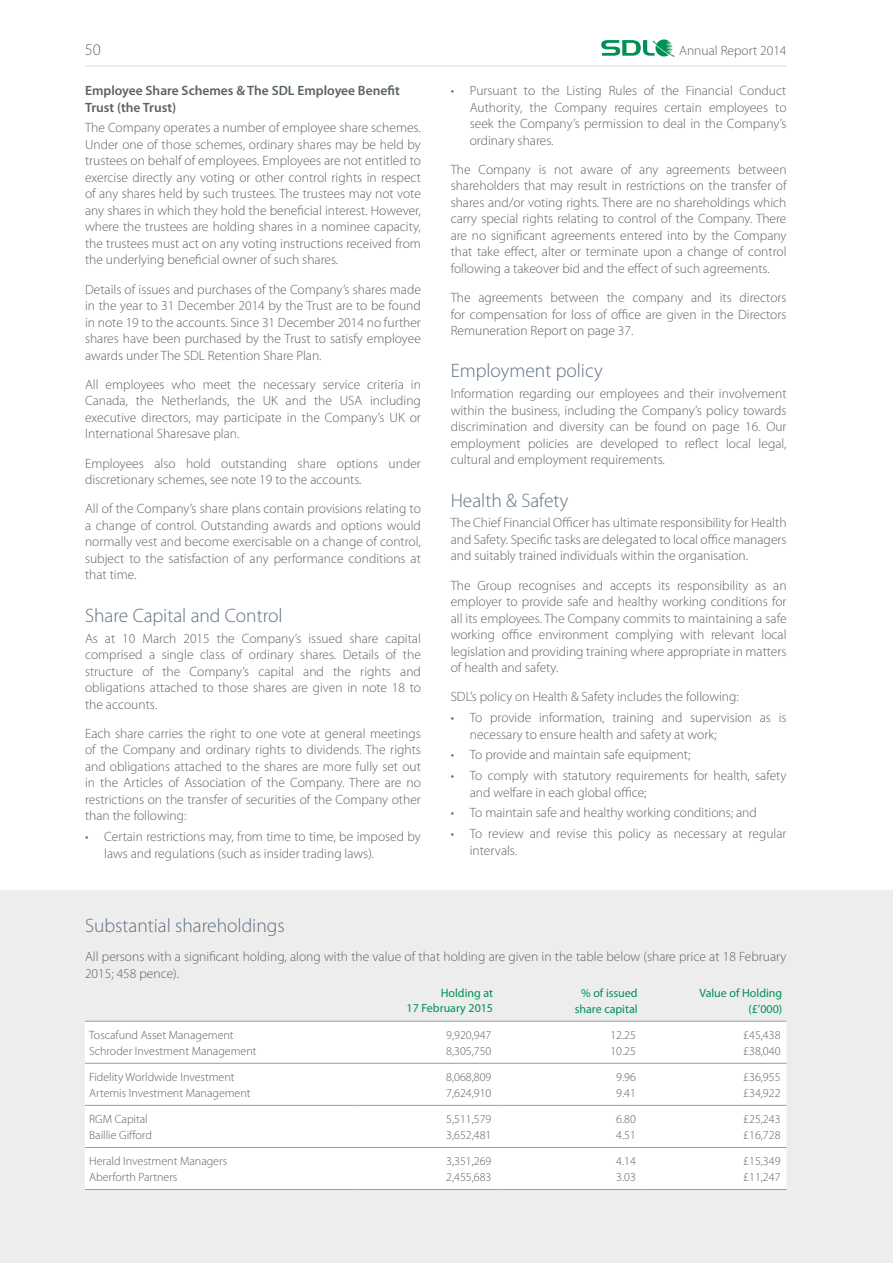
<style>
.page{position:relative;width:893px;height:1263px;background:#fff}
.page>*{position:absolute;margin:0;border:0;box-sizing:border-box;transform-origin:0 0}
.t1{font:300 19.5px "Myriad Pro";color:#607082}
.t2{font:300 16.5px "Myriad Pro";color:#607082}
.t3{font:300 13.5px/16.5px "Myriad Pro";color:#5b6263;text-align:justify}
.t4{font:600 13.5px/16.5px "Myriad Pro";color:#5b6263}
.t5{font:300 12px/16px "Myriad Pro";color:#5b6263}
.t6{font:12px/16px "Myriad Pro";color:#009055;text-align:right}
</style>
<div class="page">
<hr style="left:85px;top:65px;width:702px;height:2px;background:#e7e7eb">
<svg style="left:601px;top:39px;width:74px;height:18px"></svg>
<div style="left:0;top:891px;width:893px;height:372px;background:#ededed"></div>
<div style="left:85px;top:1022px;width:701px;height:167px;background:#fff"></div>
<hr style="left:85px;top:1063px;width:268px;height:1px;background:#9d9d9d">
<hr style="left:353px;top:1063px;width:144px;height:1px;background:#9d9d9d">
<hr style="left:497px;top:1063px;width:145px;height:1px;background:#9d9d9d">
<hr style="left:642px;top:1063px;width:144px;height:1px;background:#9d9d9d">
<hr style="left:85px;top:1105px;width:268px;height:1px;background:#9d9d9d">
<hr style="left:353px;top:1105px;width:144px;height:1px;background:#9d9d9d">
<hr style="left:497px;top:1105px;width:145px;height:1px;background:#9d9d9d">
<hr style="left:642px;top:1105px;width:144px;height:1px;background:#9d9d9d">
<hr style="left:85px;top:1147px;width:268px;height:1px;background:#9d9d9d">
<hr style="left:353px;top:1147px;width:144px;height:1px;background:#9d9d9d">
<hr style="left:497px;top:1147px;width:145px;height:1px;background:#9d9d9d">
<hr style="left:642px;top:1147px;width:144px;height:1px;background:#9d9d9d">
<hr style="left:85px;top:1189px;width:268px;height:1px;background:#9d9d9d">
<hr style="left:353px;top:1189px;width:144px;height:1px;background:#9d9d9d">
<hr style="left:497px;top:1189px;width:145px;height:1px;background:#9d9d9d">
<hr style="left:642px;top:1189px;width:144px;height:1px;background:#9d9d9d">
<hr style="left:85px;top:1021px;width:268px;height:1px;background:#9d9d9d">
<hr style="left:353px;top:1021px;width:144px;height:1px;background:#9d9d9d">
<hr style="left:497px;top:1021px;width:145px;height:1px;background:#9d9d9d">
<hr style="left:642px;top:1021px;width:144px;height:1px;background:#9d9d9d">
<p class="t2" style="left:85px;top:40px;width:18px">50</p>
<p class="t3" style="left:679px;top:42px;width:109px">Annual Report 2014</p>
<p class="t4" style="left:85px;top:83px;width:316px">Employee Share Schemes &amp; The SDL Employee Benefit<br>Trust (the Trust)</p>
<p class="t3" style="left:85px;top:120px;width:337px">The Company operates a number of employee share schemes.<br>Under one of those schemes, ordinary shares may be held by trustees on behalf of employees. Employees are not entitled to exercise directly any voting or other control rights in respect of any shares held by such trustees. The trustees may not vote any shares in which they hold the beneficial interest. However, where the trustees are holding shares in a nominee capacity, the trustees must act on any voting instructions received from the underlying beneficial owner of such shares.</p>
<p class="t3" style="left:85px;top:281px;width:337px">Details of issues and purchases of the Company’s shares made in the year to 31 December 2014 by the Trust are to be found in note 19 to the accounts. Since 31 December 2014 no further shares have been purchased by the Trust to satisfy employee awards under The SDL Retention Share Plan.</p>
<p class="t3" style="left:85px;top:376px;width:337px">All employees who meet the necessary service criteria in Canada, the Netherlands, the UK and the USA including executive directors, may participate in the Company’s UK or International Sharesave plan.</p>
<p class="t3" style="left:85px;top:455px;width:337px">Employees also hold outstanding share options under discretionary schemes, see note 19 to the accounts.</p>
<p class="t3" style="left:85px;top:501px;width:337px">All of the Company’s share plans contain provisions relating to a change of control. Outstanding awards and options would normally vest and become exercisable on a change of control, subject to the satisfaction of any performance conditions at that time.</p>
<h1 class="t1" style="left:85px;top:604px;width:199px">Share Capital and Control</h1>
<p class="t3" style="left:85px;top:630px;width:337px">As at 10 March 2015 the Company’s issued share capital comprised a single class of ordinary shares. Details of the structure of the Company’s capital and the rights and obligations attached to those shares are given in note 18 to the accounts.</p>
<p class="t3" style="left:85px;top:725px;width:337px">Each share carries the right to one vote at general meetings of the Company and ordinary rights to dividends. The rights and obligations attached to the shares are more fully set out in the Articles of Association of the Company. There are no restrictions on the transfer of securities of the Company other than the following:</p>
<p class="t3" style="left:104px;top:828px;width:318px;text-indent:-19px">• Certain restrictions may, from time to time, be imposed by laws and regulations (such as insider trading laws).</p>
<p class="t3" style="left:470px;top:83px;width:318px;text-indent:-19px">• Pursuant to the Listing Rules of the Financial Conduct Authority, the Company requires certain employees to seek the Company’s permission to deal in the Company’s ordinary shares.</p>
<p class="t3" style="left:451px;top:161px;width:337px">The Company is not aware of any agreements between shareholders that may result in restrictions on the transfer of shares and/or voting rights. There are no shareholdings which carry special rights relating to control of the Company. There are no significant agreements entered into by the Company that take effect, alter or terminate upon a change of control following a takeover bid and the effect of such agreements.</p>
<p class="t3" style="left:451px;top:290px;width:337px">The agreements between the company and its directors for compensation for loss of office are given in the Directors Remuneration Report on page 37.</p>
<h1 class="t1" style="left:451px;top:360px;width:153px">Employment policy</h1>
<p class="t3" style="left:451px;top:386px;width:337px">Information regarding our employees and their involvement within the business, including the Company’s policy towards discrimination and diversity can be found on page 16. Our employment policies are developed to reflect local legal, cultural and employment requirements.</p>
<h1 class="t1" style="left:451px;top:489px;width:119px">Health &amp; Safety</h1>
<p class="t3" style="left:451px;top:515px;width:337px">The Chief Financial Officer has ultimate responsibility for Health and Safety. Specific tasks are delegated to local office managers and suitably trained individuals within the organisation.</p>
<p class="t3" style="left:451px;top:577px;width:337px">The Group recognises and accepts its responsibility as an employer to provide safe and healthy working conditions for all its employees. The Company commits to maintaining a safe working office environment complying with relevant local legislation and providing training where appropriate in matters of health and safety.</p>
<p class="t3" style="left:451px;top:689px;width:290px">SDL’s policy on Health &amp; Safety includes the following:</p>
<p class="t3" style="left:470px;top:709px;width:318px;text-indent:-19px">• To provide information, training and supervision as is necessary to ensure health and safety at work;</p>
<p class="t3" style="left:451px;top:747px;width:241px">• To provide and maintain safe equipment;</p>
<p class="t3" style="left:470px;top:767px;width:318px;text-indent:-19px">• To comply with statutory requirements for health, safety and welfare in each global office;</p>
<p class="t3" style="left:451px;top:805px;width:308px">• To maintain safe and healthy working conditions; and</p>
<p class="t3" style="left:470px;top:825px;width:318px;text-indent:-19px">• To review and revise this policy as necessary at regular intervals.</p>
<h1 class="t1" style="left:85px;top:915px;width:201px">Substantial shareholdings</h1>
<p class="t3" style="left:85px;top:949px;width:703px">All persons with a significant holding, along with the value of that holding are given in the table below (share price at 18 February<br>2015; 458 pence).</p>
<p class="t6" style="left:407px;top:985px;width:88px;line-height:15px">Holding at<br>17 February 2015</p>
<p class="t6" style="left:575px;top:985px;width:64px;text-align:center">% of issued share capital</p>
<p class="t6" style="left:699px;top:985px;width:84px">Value of Holding (£’000)</p>
<p class="t5" style="left:89px;top:1027px;width:169px">Toscafund Asset Management<br>Schroder Investment Management</p>
<p class="t5" style="left:446px;top:1027px;width:47px">9,920,947<br>8,305,750</p>
<p class="t5" style="left:610px;top:1027px;width:27px">12.25<br>10.25</p>
<p class="t5" style="left:743px;top:1027px;width:39px">£45,438 £38,040</p>
<p class="t5" style="left:89px;top:1069px;width:163px">Fidelity Worldwide Investment<br>Artemis Investment Management</p>
<p class="t5" style="left:446px;top:1069px;width:47px">8,068,809<br>7,624,910</p>
<p class="t5" style="left:616px;top:1069px;width:21px">9.96<br>9.41</p>
<p class="t5" style="left:743px;top:1069px;width:39px">£36,955 £34,922</p>
<p class="t5" style="left:89px;top:1111px;width:64px">RGM Capital<br>Baillie Gifford</p>
<p class="t5" style="left:446px;top:1111px;width:47px">5,511,579<br>3,652,481</p>
<p class="t5" style="left:616px;top:1111px;width:21px">6.80<br>4.51</p>
<p class="t5" style="left:743px;top:1111px;width:39px">£25,243 £16,728</p>
<p class="t5" style="left:89px;top:1153px;width:139px">Herald Investment Managers<br>Aberforth Partners</p>
<p class="t5" style="left:446px;top:1153px;width:47px">3,351,269<br>2,455,683</p>
<p class="t5" style="left:616px;top:1153px;width:21px">4.14<br>3.03</p>
<p class="t5" style="left:743px;top:1153px;width:39px">£15,349 £11,247</p>
</div>
